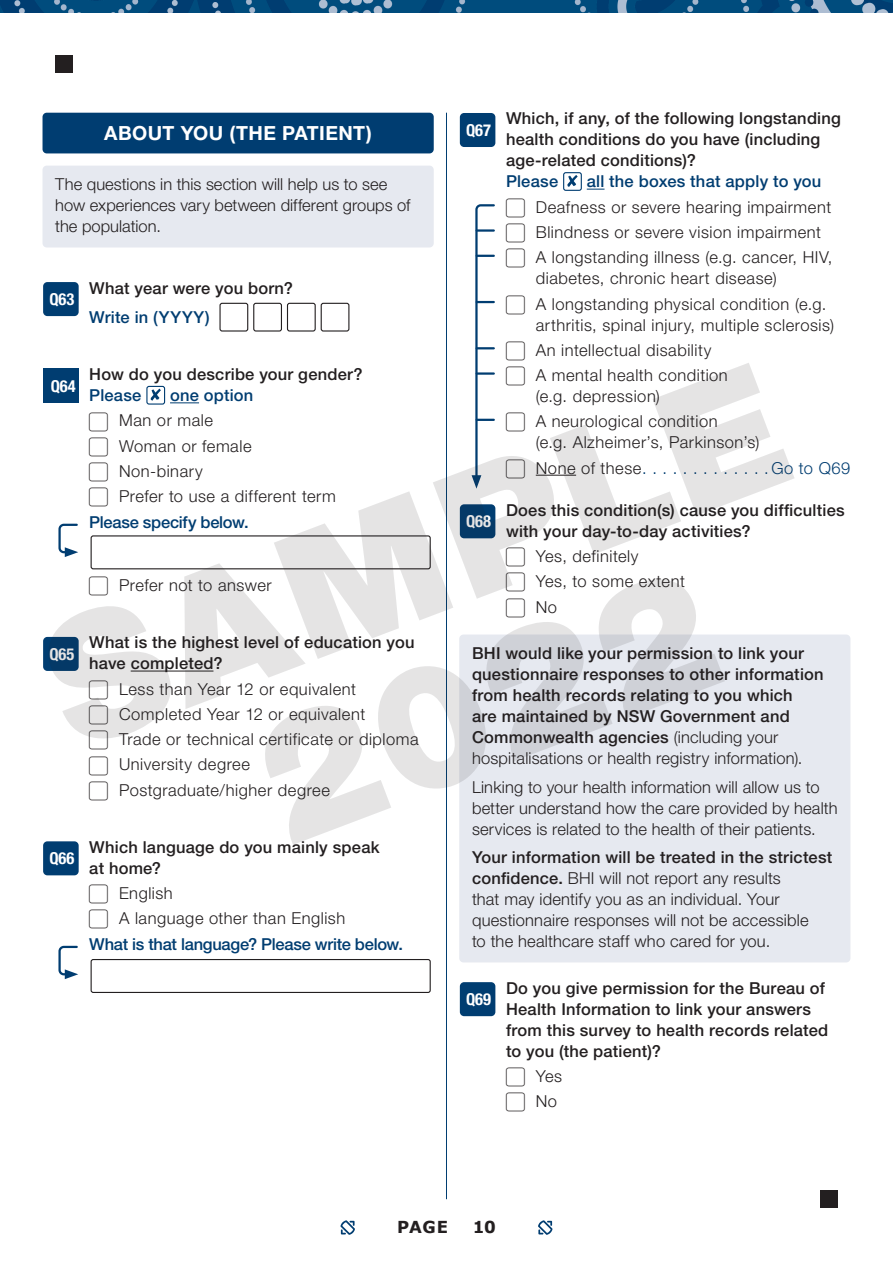
<style>
.page{position:relative;width:893px;height:1263px;background:#fff}
.page>*{position:absolute;margin:0;border:0;box-sizing:border-box;transform-origin:0 0}
.Section_Header{font:700 19.5px "Helvetica Neue LT Std";letter-spacing:.015em;color:#fff}
.Instructional_text{font:300 16.5px/21px "Helvetica Neue LT Std";letter-spacing:.03em;color:#231f20}
.Instructional_text-2{font:300 16.5px/21px "Helvetica Neue LT Std";letter-spacing:.01em;color:#231f20}
.Question_1{font:500 16.5px/21px "Helvetica Neue LT Std";letter-spacing:.01em;color:#231f20}
.Instructional_text-3{font:500 16.5px/21px "Helvetica Neue LT Std";letter-spacing:.015em;color:#231f20}
.Question_tall{font:500 16.5px/21px "Helvetica Neue LT Std";letter-spacing:.015em;color:#231f20}
.Instructional_text-4{font:300 16.5px/21px "Helvetica Neue LT Std";color:#231f20}
.Paragraph_Style_1{font:500 16.5px "Helvetica Neue LT Std";letter-spacing:-.015em;color:#003d71}
.t1{font:300 16.5px "Helvetica Neue LT Std";letter-spacing:.035em;color:#003d71}
.Question_1-2{font:500 16.5px "Helvetica Neue LT Std";letter-spacing:.01em;color:#003d71}
.Question_tall-2{font:500 16.5px "Helvetica Neue LT Std";letter-spacing:.01em;color:#003d71}
.t2{font:700 condensed 16.5px "Helvetica Neue LT Std";letter-spacing:-.005em;color:#fff}
.t3{font:700 16.5px "Verdana";letter-spacing:.02em;color:#231f20}
.s1{color:#003d71}
.s2{color:#231f20}
.s3{font-weight:300}
.s4{font-weight:500}
</style>
<div class="page">
<img style="left:0;top:0;width:893px;height:13px">
<hr style="left:446px;top:113px;width:1px;height:1086px;background:#003d71">
<div style="left:43px;top:113px;width:391px;height:40px;background:#003d71;border-radius:4px"></div>
<div style="left:43px;top:166px;width:391px;height:81px;background:#e6e9f0;border-radius:4px"></div>
<div style="left:219px;top:303px;width:29px;height:29px;border:1px solid #231f20;border-radius:2px"></div>
<div style="left:253px;top:303px;width:29px;height:29px;border:1px solid #231f20;border-radius:2px"></div>
<div style="left:287px;top:303px;width:29px;height:29px;border:1px solid #231f20;border-radius:2px"></div>
<div style="left:321px;top:303px;width:28px;height:29px;border:1px solid #231f20;border-radius:2px"></div>
<div style="left:91px;top:959px;width:340px;height:34px;border:1px solid #231f20;border-radius:2px"></div>
<svg style="left:587px;top:189px;width:17px;height:1px"></svg>
<div style="left:459px;top:634px;width:391px;height:328px;background:#e6e9f0;border-radius:4px"></div>
<svg style="left:567px;top:175px;width:11px;height:12px"></svg>
<div style="left:563px;top:172px;width:19px;height:19px;border:1px solid #003d71;border-radius:2px"></div>
<div style="left:43px;top:282px;width:36px;height:34px;background:#003d71;border-radius:4px"></div>
<div style="left:43px;top:841px;width:36px;height:34px;background:#003d71;border-radius:4px"></div>
<svg style="left:58px;top:945px;width:20px;height:34px"></svg>
<div style="left:460px;top:113px;width:35px;height:34px;background:#003d71;border-radius:4px"></div>
<svg style="left:475px;top:204px;width:20px;height:159px"></svg>
<div style="left:460px;top:982px;width:35px;height:34px;background:#003d71;border-radius:4px"></div>
<svg style="left:340px;top:1220px;width:15px;height:15px"></svg>
<svg style="left:538px;top:1220px;width:14px;height:15px"></svg>
<div style="left:821px;top:1191px;width:17px;height:17px;background:#231f20"></div>
<div style="left:55px;top:55px;width:17px;height:17px;background:#231f20"></div>
<svg style="left:265px;top:748px;width:282px;height:97px"></svg>
<svg style="left:43px;top:363px;width:752px;height:385px"></svg>
<p class="Section_Header" style="left:104px;top:121px;width:269px">ABOUT YOU (THE PATIENT)</p>
<p class="Instructional_text-4" style="left:55px;top:173px;width:357px">The questions in this section will help us to see how experiences vary between different groups of the population.</p>
<p class="t2" style="left:50px;top:289px;width:26px">Q63</p>
<p class="Question_tall" style="left:89px;top:277px;width:205px">What year were you born?</p>
<p class="Question_tall-2" style="left:89px;top:307px;width:122px">Write in (YYYY)</p>
<p class="t2" style="left:51px;top:376px;width:26px">Q64</p>
<p class="Question_tall" style="left:89px;top:364px;width:275px">How do you describe your gender?<br><span class="s1">Please</span></p>
<p class="Question_tall-2" style="left:170px;top:385px;width:85px">one option</p>
<p class="Instructional_text" style="left:89px;top:410px;width:125px">■ Man or male</p>
<p class="Instructional_text" style="left:89px;top:435px;width:164px">■ Woman or female</p>
<p class="Instructional_text" style="left:89px;top:460px;width:115px">■ Non-binary</p>
<p class="Instructional_text" style="left:89px;top:485px;width:248px">■ Prefer to use a different term</p>
<p class="Paragraph_Style_1" style="left:89px;top:512px;width:161px">Please specify below.</p>
<p class="Instructional_text" style="left:89px;top:574px;width:184px">■ Prefer not to answer</p>
<p class="t2" style="left:50px;top:644px;width:26px">Q65</p>
<p class="Question_tall" style="left:89px;top:632px;width:327px">What is the highest level of education you have completed?</p>
<p class="Instructional_text" style="left:89px;top:678px;width:268px">■ Less than Year 12 or equivalent</p>
<p class="Instructional_text" style="left:89px;top:703px;width:277px">■ Completed Year 12 or equivalent</p>
<p class="Instructional_text" style="left:89px;top:728px;width:331px">■ Trade or technical certificate or diploma</p>
<p class="Instructional_text" style="left:89px;top:754px;width:162px">■ University degree</p>
<p class="Instructional_text" style="left:89px;top:779px;width:242px">■ Postgraduate/higher degree</p>
<p class="t2" style="left:50px;top:848px;width:26px">Q66</p>
<p class="Question_tall" style="left:89px;top:836px;width:292px">Which language do you mainly speak at home?</p>
<p class="Instructional_text" style="left:89px;top:882px;width:85px">■ English</p>
<p class="Instructional_text" style="left:89px;top:908px;width:257px">■ A language other than English</p>
<p class="Paragraph_Style_1" style="left:89px;top:934px;width:315px">What is that language? Please write below.</p>
<p class="Question_1" style="left:506px;top:108px;width:336px">Which, if any, of the following longstanding health conditions do you have (including age-related conditions)?<br><span class="s1">Please</span></p>
<p class="t2" style="left:466px;top:120px;width:26px">Q67</p>
<p class="Question_1-2" style="left:587px;top:172px;width:236px">all the boxes that apply to you</p>
<p class="Instructional_text" style="left:506px;top:196px;width:327px">■ Deafness or severe hearing impairment</p>
<p class="Instructional_text" style="left:506px;top:221px;width:317px">■ Blindness or severe vision impairment</p>
<p class="Instructional_text" style="left:536px;top:247px;width:298px;text-indent:-30px">■ A longstanding illness (e.g. cancer, HIV, diabetes, chronic heart disease)</p>
<p class="Instructional_text" style="left:536px;top:293px;width:300px;text-indent:-30px">■ A longstanding physical condition (e.g. arthritis, spinal injury, multiple sclerosis)</p>
<p class="Instructional_text" style="left:506px;top:339px;width:207px">■ An intellectual disability</p>
<p class="Instructional_text" style="left:536px;top:364px;width:194px;text-indent:-30px">■ A mental health condition (e.g. depression)</p>
<p class="Instructional_text" style="left:536px;top:411px;width:225px;text-indent:-30px">■ A neurological condition<br>(e.g. Alzheimer’s, Parkinson’s)</p>
<p class="t1" style="left:506px;top:458px;width:142px"><span class="s2">■ None of these</span>.............</p>
<p class="t1" style="left:771px;top:458px;width:81px">Go to Q69</p>
<p class="Question_1" style="left:506px;top:499px;width:340px">Does this condition(s) cause you difficulties with your day-to-day activities?</p>
<p class="Instructional_text" style="left:506px;top:545px;width:134px">■ Yes, definitely</p>
<p class="Instructional_text" style="left:506px;top:571px;width:180px">■ Yes, to some extent</p>
<p class="Instructional_text" style="left:506px;top:596px;width:53px">■ No</p>
<p class="Instructional_text-3" style="left:472px;top:642px;width:353px">BHI would like your permission to link your questionnaire responses to other information from health records relating to you which<br>are maintained by NSW Government and Commonwealth agencies <span class="s3">(including your hospitalisations or health registry information).</span></p>
<p class="Instructional_text-2" style="left:472px;top:776px;width:367px">Linking to your health information will allow us to better understand how the care provided by health services is related to the health of their patients.</p>
<p class="Instructional_text-2" style="left:472px;top:846px;width:362px"><span class="s4">Your information will be treated in the strictest confidence.</span> BHI will not report any results<br>that may identify you as an individual. Your questionnaire responses will not be accessible<br>to the healthcare staff who cared for you.</p>
<p class="Question_1" style="left:506px;top:977px;width:324px">Do you give permission for the Bureau of Health Information to link your answers from this survey to health records related to you (the patient)?</p>
<p class="Instructional_text" style="left:506px;top:1065px;width:58px">■ Yes</p>
<p class="Instructional_text" style="left:506px;top:1090px;width:53px">■ No</p>
<p class="t2" style="left:466px;top:511px;width:26px">Q68</p>
<p class="t2" style="left:466px;top:989px;width:26px">Q69</p>
<p class="t3" style="left:397px;top:1215px;width:53px">PAGE</p>
<p class="t3" style="left:473px;top:1215px;width:25px">10</p>
</div>
